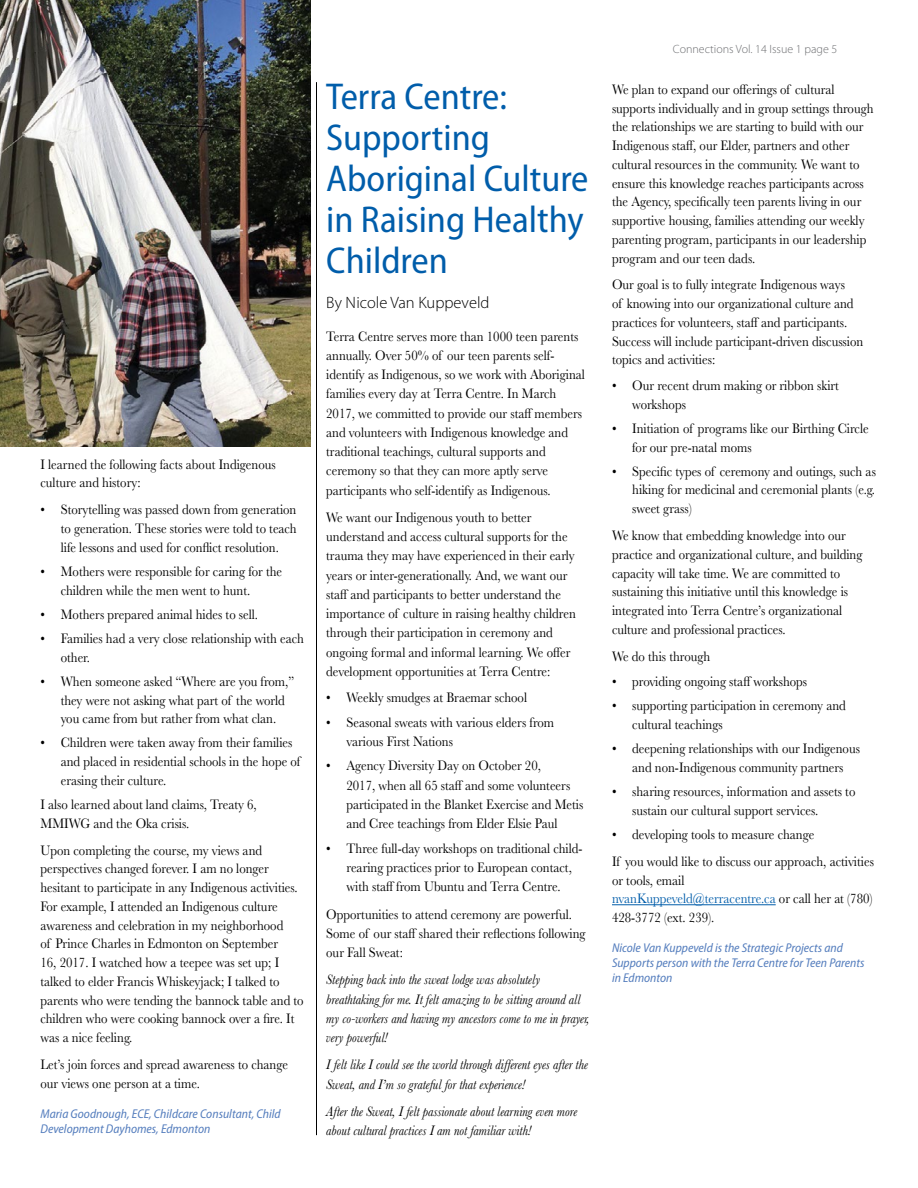
<style>
.page{position:relative;width:918px;height:1188px;background:#fff}
.page>*{position:absolute;margin:0;border:0;box-sizing:border-box;transform-origin:0 0}
.t1{font:semi-condensed 37.5px/41px "Myriad Pro";color:#005daa}
.t2{font:300 16.5px "Myriad Pro";color:#000}
.t3{font:14.25px/18.8px "Baskerville";color:#000;scale:.9 1}
.t4{font:italic 14.25px/19.2px "Baskerville";color:#000;scale:.9 1}
.t5{font:italic semi-condensed 12.75px/15px "Myriad Pro";color:#547dbd}
.t6{font:300 12px "Myriad Pro";color:#6d6e71}
.s1{color:#005daa}
</style>
<div class="page">
<hr style="left:612px;top:904px;width:164px;height:1px;background:#005daa">
<hr style="left:316px;top:82px;width:1px;height:1053px;background:#000">
<img style="left:0;top:0;width:310px;height:447px">
<p class="t3" style="left:40px;top:455px;width:263px">I learned the following facts about Indigenous culture and history:</p>
<p class="t3" style="left:61px;top:500px;width:264px;text-align:justify;text-indent:-20px">• Storytelling was passed down from generation to generation. These stories were told to teach life lessons and used for conflict resolution.</p>
<p class="t3" style="left:61px;top:562px;width:248px;text-indent:-20px">• Mothers were responsible for caring for the children while the men went to hunt.</p>
<p class="t3" style="left:40px;top:605px;width:243px">• Mothers prepared animal hides to sell.</p>
<p class="t3" style="left:61px;top:629px;width:272px;text-indent:-20px">• Families had a very close relationship with each other.</p>
<p class="t3" style="left:61px;top:672px;width:261px;text-indent:-20px">• When someone asked “Where are you from,” they were not asking what part of the world you came from but rather from what clan.</p>
<p class="t3" style="left:61px;top:734px;width:268px;text-indent:-20px">• Children were taken away from their families and placed in residential schools in the hope of erasing their culture.</p>
<p class="t3" style="left:40px;top:795px;width:242px">I also learned about land claims, Treaty 6,<br>MMIWG and the Oka crisis.</p>
<p class="t3" style="left:40px;top:841px;width:294px">Upon completing the course, my views and perspectives changed forever. I am no longer hesitant to participate in any Indigenous activities.<br>For example, I attended an Indigenous culture awareness and celebration in my neighborhood<br>of Prince Charles in Edmonton on September<br>16, 2017. I watched how a teepee was set up; I talked to elder Francis Whiskeyjack; I talked to parents who were tending the bannock table and to children who were cooking bannock over a fire. It was a nice feeling.</p>
<p class="t3" style="left:40px;top:1055px;width:277px">Let’s join forces and spread awareness to change our views one person at a time.</p>
<p class="t5" style="left:40px;top:1106px;width:242px">Maria Goodnough, ECE, Childcare Consultant, Child<br>Development Dayhomes, Edmonton</p>
<h1 class="t1" style="left:326px;top:77px;width:264px">Terra Centre:<br>Supporting<br>Aboriginal Culture in Raising Healthy<br>Children</h1>
<p class="t2" style="left:326px;top:293px;width:165px">By Nicole Van Kuppeveld</p>
<p class="t3" style="left:326px;top:327px;width:289px;line-height:19.2px">Terra Centre serves more than 1000 teen parents annually. Over 50% of our teen parents self&shy;identify as Indigenous, so we work with Aboriginal families every day at Terra Centre. In March 2017, we committed to provide our staff members and volunteers with Indigenous knowledge and traditional teachings, cultural supports and ceremony so that they can more aptly serve participants who self-identify as Indigenous.</p>
<p class="t3" style="left:326px;top:508px;width:279px;line-height:19.2px">We want our Indigenous youth to better understand and access cultural supports for the trauma they may have experienced in their early years or inter-generationally. And, we want our staff and participants to better understand the importance of culture in raising healthy children through their participation in ceremony and ongoing formal and informal learning. We offer development opportunities at Terra Centre:</p>
<p class="t3" style="left:326px;top:688px;width:225px">• Weekly smudges at Braemar school</p>
<p class="t3" style="left:347px;top:713px;width:232px;line-height:19.2px;text-indent:-20px">• Seasonal sweats with various elders from various First Nations</p>
<p class="t3" style="left:347px;top:756px;width:265px;line-height:19.2px;text-indent:-20px">• Agency Diversity Day on October 20,<br>2017, when all 65 staff and some volunteers participated in the Blanket Exercise and Metis and Cree teachings from Elder Elsie Paul</p>
<p class="t3" style="left:347px;top:839px;width:264px;line-height:19.2px;text-indent:-20px">• Three full-day workshops on traditional child&shy;rearing practices prior to European contact, with staff from Ubuntu and Terra Centre.</p>
<p class="t3" style="left:326px;top:905px;width:290px;line-height:19.2px">Opportunities to attend ceremony are powerful.<br>Some of our staff shared their reflections following our Fall Sweat:</p>
<p class="t4" style="left:326px;top:970px;width:294px">Stepping back into the sweat lodge was absolutely breathtaking for me. It felt amazing to be sitting around all my co-workers and having my ancestors come to me in prayer, very powerful!</p>
<p class="t4" style="left:326px;top:1055px;width:292px">I felt like I could see the world through different eyes after the<br>Sweat, and I’m so grateful for that experience!</p>
<p class="t4" style="left:326px;top:1102px;width:280px">After the Sweat, I felt passionate about learning even more about cultural practices I am not familiar with!</p>
<p class="t6" style="left:673px;top:43px;width:166px">Connections Vol. 14 Issue 1 page 5</p>
<p class="t3" style="left:612px;top:80px;width:292px">We plan to expand our offerings of cultural supports individually and in group settings through the relationships we are starting to build with our Indigenous staff, our Elder, partners and other cultural resources in the community. We want to ensure this knowledge reaches participants across the Agency, specifically teen parents living in our supportive housing, families attending our weekly parenting program, participants in our leadership program and our teen dads.</p>
<p class="t3" style="left:612px;top:276px;width:281px">Our goal is to fully integrate Indigenous ways<br>of knowing into our organizational culture and practices for volunteers, staff and participants.<br>Success will include participant-driven discussion topics and activities:</p>
<p class="t3" style="left:632px;top:376px;width:231px;text-indent:-20px">• Our recent drum making or ribbon skirt workshops</p>
<p class="t3" style="left:632px;top:419px;width:264px;text-indent:-20px">• Initiation of programs like our Birthing Circle for our pre-natal moms</p>
<p class="t3" style="left:632px;top:462px;width:272px;text-align:justify;text-indent:-20px">• Specific types of ceremony and outings, such as hiking for medicinal and ceremonial plants (e.g. sweet grass)</p>
<p class="t3" style="left:612px;top:526px;width:280px">We know that embedding knowledge into our practice and organizational culture, and building capacity will take time. We are committed to sustaining this initiative until this knowledge is integrated into Terra Centre’s organizational culture and professional practices.</p>
<p class="t3" style="left:612px;top:647px;width:111px">We do this through</p>
<p class="t3" style="left:612px;top:672px;width:218px">• providing ongoing staff workshops</p>
<p class="t3" style="left:632px;top:697px;width:239px;text-indent:-20px">• supporting participation in ceremony and cultural teachings</p>
<p class="t3" style="left:612px;top:739px;width:277px;text-align:center">• deepening relationships with our Indigenous and non-Indigenous community partners</p>
<p class="t3" style="left:632px;top:782px;width:250px;text-indent:-20px">• sharing resources, information and assets to sustain our cultural support services.</p>
<p class="t3" style="left:612px;top:821px;width:293px;line-height:26.8px">• developing tools to measure change<br>If you would like to discuss our approach, activities</p>
<p class="t3" style="left:612px;top:871px;width:291px">or tools, email<br><span class="s1">nvanKuppeveld@terracentre.ca</span> or call her at (780)<br>428-3772 (ext. 239).</p>
<p class="t5" style="left:612px;top:940px;width:254px">Nicole Van Kuppeveld is the Strategic Projects and<br>Supports person with the Terra Centre for Teen Parents in Edmonton</p>
</div>
